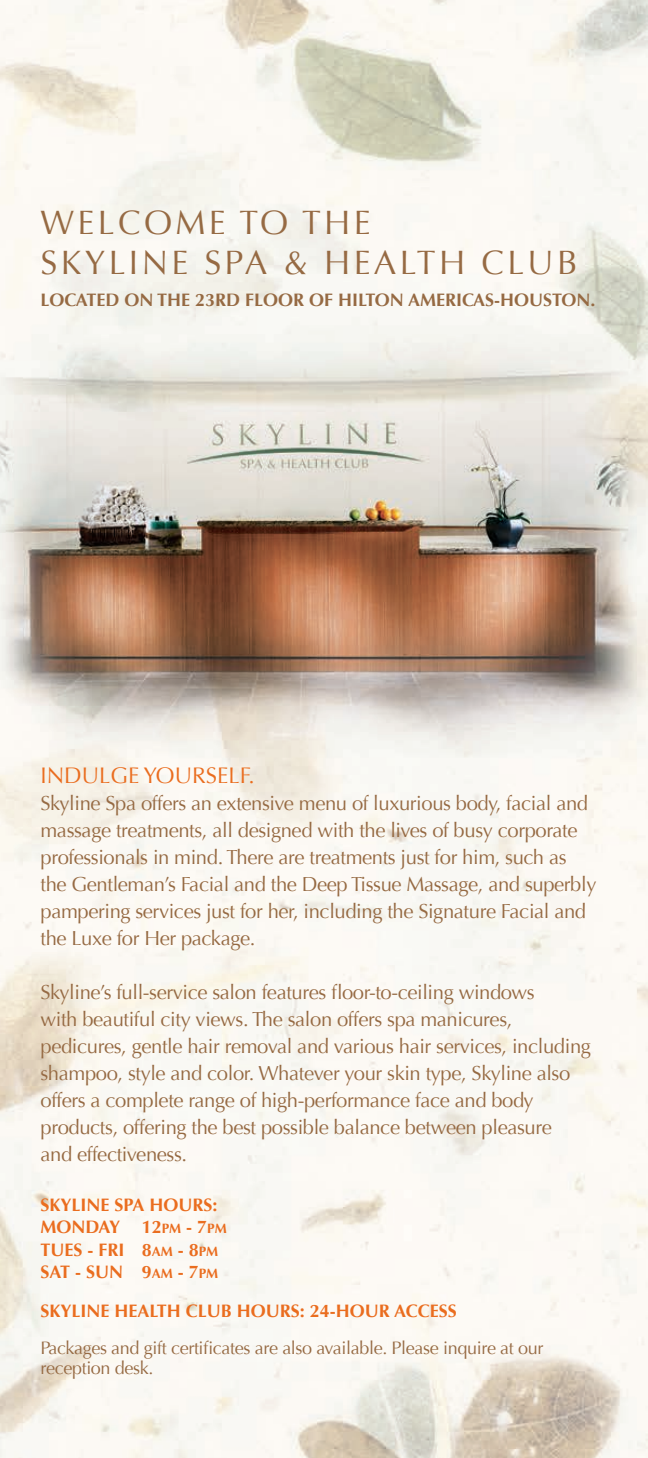
<style>
.page{position:relative;width:648px;height:1458px;background:#fff}
.page>*{position:absolute;margin:0;border:0;box-sizing:border-box;transform-origin:0 0}
.t1{font:33.75px "Optima";letter-spacing:.1em;color:#966a43}
.t2{font:22.5px "Optima";color:#ea6d1f}
.t3{font:20.25px/27px "Optima";letter-spacing:-.02em;color:#966a43}
.t4{font:700 18px/22.5px "Optima";color:#ea6d1f}
.t5{font:18px/20.2px "Optima";letter-spacing:-.02em;color:#966a43}
.t6{font:700 18px "Optima";color:#966a43}
.s1{font-size:13.5px}
</style>
<div class="page">
<img style="left:0;top:0;width:648px;height:1458px">
<p class="t1" style="left:40px;top:202px;width:332px">WELCOME TO THE</p>
<p class="t1" style="left:40px;top:243px;width:539px">SKYLINE SPA &amp; HEALTH CLUB</p>
<p class="t6" style="left:40px;top:289px;width:557px">LOCATED ON THE 23RD FLOOR OF HILTON AMERICAS-HOUSTON.</p>
<p class="t2" style="left:40px;top:763px;width:216px">INDULGE YOURSELF.</p>
<p class="t3" style="left:40px;top:790px;width:557px">Skyline Spa offers an extensive menu of luxurious body, facial and massage treatments, all designed with the lives of busy corporate professionals in mind. There are treatments just for him, such as the Gentleman’s Facial and the Deep Tissue Massage, and superbly pampering services just for her, including the Signature Facial and the Luxe for Her package.</p>
<p class="t3" style="left:40px;top:979px;width:552px">Skyline’s full-service salon features floor-to-ceiling windows<br>with beautiful city views. The salon offers spa manicures, pedicures, gentle hair removal and various hair services, including shampoo, style and color. Whatever your skin type, Skyline also offers a complete range of high-performance face and body products, offering the best possible balance between pleasure<br>and effectiveness.</p>
<p class="t4" style="left:40px;top:1194px;width:188px">SKYLINE SPA HOURS:<br>MONDAY 12<span class="s1">PM</span> - 7<span class="s1">PM<br></span>TUES - FRI 8<span class="s1">AM</span> - 8<span class="s1">PM<br></span>SAT - SUN 9<span class="s1">AM</span> - 7<span class="s1">PM</span></p>
<p class="t4" style="left:40px;top:1300px;width:418px">SKYLINE HEALTH CLUB HOURS: 24-HOUR ACCESS</p>
<p class="t5" style="left:40px;top:1338px;width:505px">Packages and gift certificates are also available. Please inquire at our reception desk.</p>
</div>
